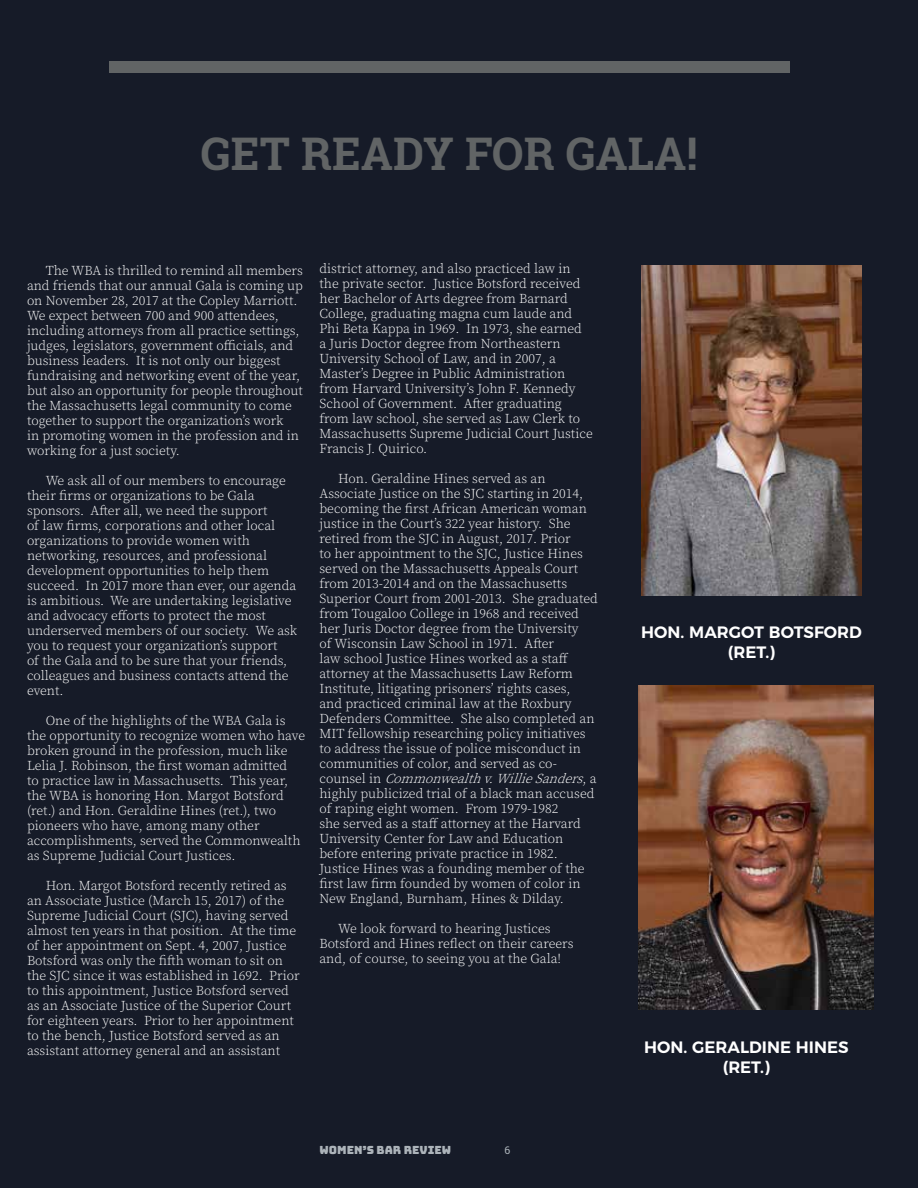
<style>
.page{position:relative;width:918px;height:1188px;background:#161b28}
.page>*{position:absolute;margin:0;border:0;box-sizing:border-box;transform-origin:0 0}
.t1{font:700 45px "Roboto Slab";color:#616465}
.t2{font:600 16.5px/19.8px "Montserrat";color:#fff;text-align:center}
.t3{font:300 13.5px/15px "Source Serif Pro";color:#fff}
.t4{font:11.25px "Bungee";color:#adb4ba}
.t5{font:10.5px "Roboto Slab";color:#adb4ba}
.s1{font-style:italic}
</style>
<div class="page">
<img style="left:642px;top:265px;width:219px;height:331px">
<img style="left:638px;top:686px;width:236px;height:324px">
<div style="left:109px;top:61px;width:680px;height:12px;background:#616465"></div>
<h1 class="t1" style="left:201px;top:123px;width:498px">GET READY FOR GALA!</h1>
<p class="t3" style="left:27px;top:263px;width:277px;text-indent:19px">The WBA is thrilled to remind all members and friends that our annual Gala is coming up on November 28, 2017 at the Copley Marriott.<br>We expect between 700 and 900 attendees, including attorneys from all practice settings, judges, legislators, government officials, and business leaders. It is not only our biggest fundraising and networking event of the year, but also an opportunity for people throughout the Massachusetts legal community to come together to support the organization’s work<br>in promoting women in the profession and in working for a just society.</p>
<p class="t3" style="left:27px;top:473px;width:272px;text-indent:19px">We ask all of our members to encourage their firms or organizations to be Gala sponsors. After all, we need the support<br>of law firms, corporations and other local organizations to provide women with networking, resources, and professional development opportunities to help them succeed. In 2017 more than ever, our agenda is ambitious. We are undertaking legislative and advocacy efforts to protect the most underserved members of our society. We ask you to request your organization’s support<br>of the Gala and to be sure that your friends, colleagues and business contacts attend the event.</p>
<p class="t3" style="left:27px;top:713px;width:280px;text-indent:19px">One of the highlights of the WBA Gala is the opportunity to recognize women who have broken ground in the profession, much like Lelia J. Robinson, the first woman admitted<br>to practice law in Massachusetts. This year, the WBA is honoring Hon. Margot Botsford (ret.) and Hon. Geraldine Hines (ret.), two pioneers who have, among many other accomplishments, served the Commonwealth as Supreme Judicial Court Justices.</p>
<p class="t3" style="left:27px;top:878px;width:274px;text-indent:19px">Hon. Margot Botsford recently retired as an Associate Justice (March 15, 2017) of the Supreme Judicial Court (SJC), having served almost ten years in that position. At the time of her appointment on Sept. 4, 2007, Justice Botsford was only the fifth woman to sit on the SJC since it was established in 1692. Prior to this appointment, Justice Botsford served as an Associate Justice of the Superior Court for eighteen years. Prior to her appointment to the bench, Justice Botsford served as an assistant attorney general and an assistant</p>
<p class="t3" style="left:320px;top:261px;width:275px">district attorney, and also practiced law in the private sector. Justice Botsford received her Bachelor of Arts degree from Barnard College, graduating magna cum laude and Phi Beta Kappa in 1969. In 1973, she earned<br>a Juris Doctor degree from Northeastern University School of Law, and in 2007, a Master’s Degree in Public Administration from Harvard University’s John F. Kennedy School of Government. After graduating from law school, she served as Law Clerk to Massachusetts Supreme Judicial Court Justice Francis J. Quirico.</p>
<p class="t3" style="left:319px;top:471px;width:280px;text-indent:19px">Hon. Geraldine Hines served as an Associate Justice on the SJC starting in 2014, becoming the first African American woman justice in the Court’s 322 year history. She retired from the SJC in August, 2017. Prior<br>to her appointment to the SJC, Justice Hines served on the Massachusetts Appeals Court from 2013-2014 and on the Massachusetts Superior Court from 2001-2013. She graduated from Tougaloo College in 1968 and received her Juris Doctor degree from the University<br>of Wisconsin Law School in 1971. After<br>law school Justice Hines worked as a staff attorney at the Massachusetts Law Reform Institute, litigating prisoners’ rights cases,<br>and practiced criminal law at the Roxbury Defenders Committee. She also completed an MIT fellowship researching policy initiatives to address the issue of police misconduct in communities of color, and served as co-<br>c o u n s e l i n <span class="s1">Commonwealthv.WillieSanders</span>, a highly publicized trial of a black man accused of raping eight women. From 1979-1982<br>she served as a staff attorney at the Harvard University Center for Law and Education before entering private practice in 1982.<br>Justice Hines was a founding member of the first law firm founded by women of color in New England, Burnham, Hines &amp; Dilday.</p>
<p class="t3" style="left:319px;top:921px;width:256px;text-indent:19px">We look forward to hearing Justices<br>Botsford and Hines reflect on their careers and, of course, to seeing you at the Gala!</p>
<p class="t4" style="left:320px;top:1144px;width:133px">WOMEN’S BAR REVIEW</p>
<p class="t5" style="left:505px;top:1143px;width:7px">6</p>
<p class="t2" style="left:641px;top:621px;width:222px">HON. MARGOT BOTSFORD (RET.)</p>
<p class="t2" style="left:644px;top:1036px;width:206px">HON. GERALDINE HINES (RET.)</p>
</div>
